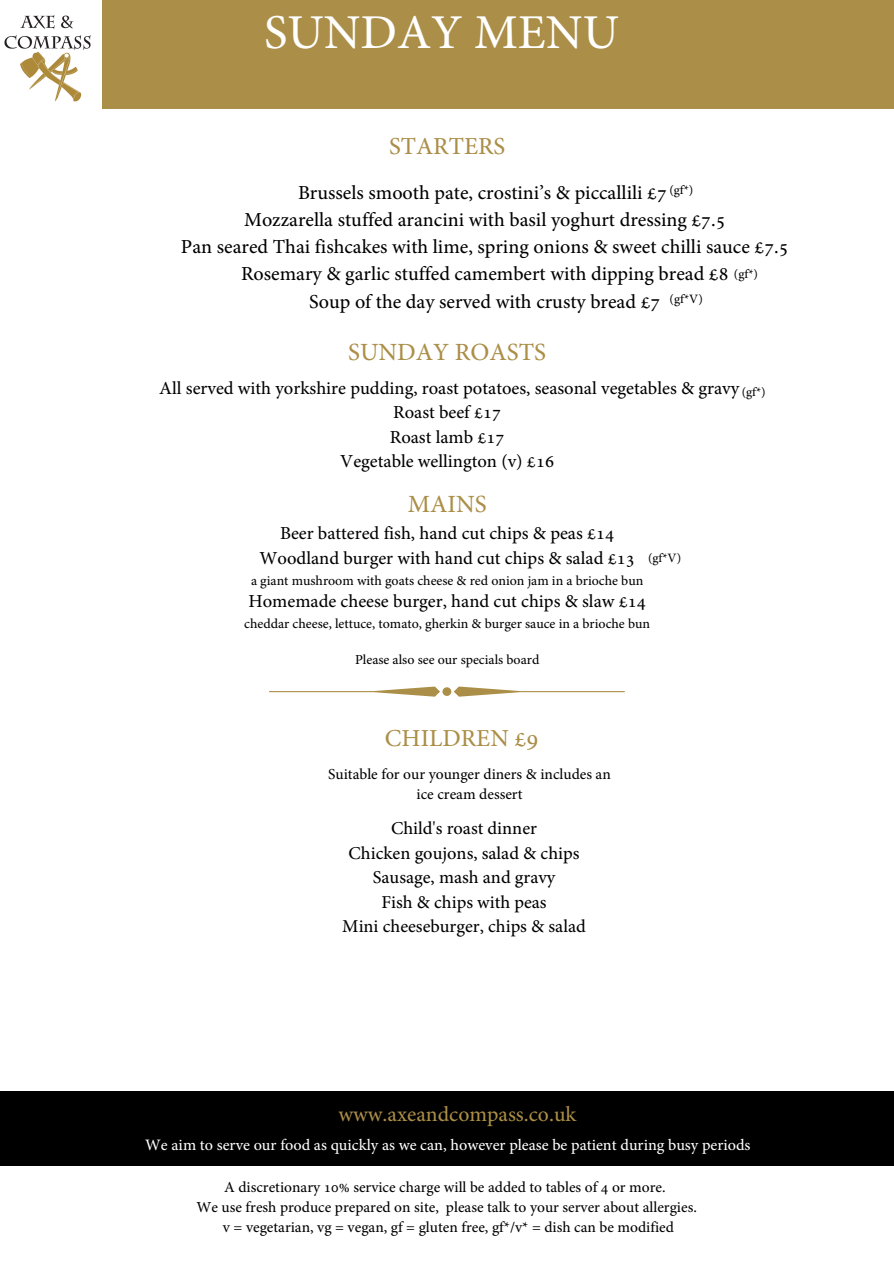
<style>
.page{position:relative;width:894px;height:1264px;background:#fff}
.page>*{position:absolute;margin:0;border:0;box-sizing:border-box;transform-origin:0 0}
.t1{font:48px "Adobe Hebrew";color:#fff}
.t2{font:47.85px "Adobe Hebrew";color:#fff}
.t3{font:24.3px "Adobe Hebrew";color:#ab8e47}
.t4{font:24px "Adobe Hebrew";color:#ab8e47}
.t5{font:21px "Adobe Hebrew";color:#ab8e47}
.t6{font:19.5px "Adobe Hebrew";color:#000}
.t7{font:18px "Adobe Hebrew";color:#000}
.t8{font:17.85px "Adobe Hebrew";color:#000}
.t9{font:15.75px "Adobe Hebrew";color:#fff}
.t10{font:15px "Adobe Hebrew";color:#000}
.t11{font:13.5px "Adobe Hebrew";color:#000}
.t12{font:12.6px "Adobe Hebrew";color:#000}
</style>
<div class="page">
<svg style="left:269px;top:686px;width:355px;height:10px"></svg>
<div style="left:0;top:0;width:893px;height:108px;background:#ab8e47"></div>
<img style="left:0;top:0;width:101px;height:108px">
<div style="left:0;top:1091px;width:893px;height:75px;background:#000"></div>
<p class="t2" style="left:264px;top:13px;width:356px">SUNDAY MENU</p>
<p class="t1" style="left:255px;top:24px;width:358px">SUNDAY MENU</p>
<p class="t4" style="left:389px;top:137px;width:118px">STARTERS</p>
<p class="t12" style="left:669px;top:184px;width:26px">(gf*)</p>
<p class="t6" style="left:298px;top:185px;width:370px">Brussels smooth pate, crostini’s &amp; piccallili £7</p>
<p class="t6" style="left:244px;top:212px;width:483px">Mozzarella stuffed arancini with basil yoghurt dressing £7.5</p>
<p class="t6" style="left:181px;top:239px;width:609px">Pan seared Thai fishcakes with lime, spring onions &amp; sweet chilli sauce £7.5</p>
<p class="t6" style="left:241px;top:266px;width:489px">Rosemary &amp; garlic stuffed camembert with dipping bread £8</p>
<p class="t6" style="left:309px;top:293px;width:352px">Soup of the day served with crusty bread £7</p>
<p class="t12" style="left:733px;top:268px;width:26px">(gf*)</p>
<p class="t12" style="left:669px;top:293px;width:35px">(gf*V)</p>
<p class="t3" style="left:348px;top:342px;width:199px">SUNDAY ROASTS</p>
<p class="t7" style="left:159px;top:380px;width:581px">All served with yorkshire pudding, roast potatoes, seasonal vegetables &amp; gravy</p>
<p class="t7" style="left:393px;top:405px;width:110px">Roast beef £17</p>
<p class="t7" style="left:389px;top:429px;width:116px">Roast lamb £17</p>
<p class="t7" style="left:340px;top:454px;width:215px">Vegetable wellington (v) £16</p>
<p class="t3" style="left:407px;top:494px;width:80px">MAINS</p>
<p class="t7" style="left:280px;top:526px;width:335px">Beer battered fish, hand cut chips &amp; peas £14</p>
<p class="t7" style="left:259px;top:550px;width:377px">Woodland burger with hand cut chips &amp; salad £13</p>
<p class="t11" style="left:251px;top:575px;width:394px">a giant mushroom with goats cheese &amp; red onion jam in a brioche bun</p>
<p class="t7" style="left:248px;top:593px;width:399px">Homemade cheese burger, hand cut chips &amp; slaw £14</p>
<p class="t11" style="left:244px;top:617px;width:407px">cheddar cheese, lettuce, tomato, gherkin &amp; burger sauce in a brioche bun</p>
<p class="t11" style="left:355px;top:654px;width:186px">Please also see our specials board</p>
<p class="t12" style="left:741px;top:387px;width:26px">(gf*)</p>
<p class="t12" style="left:647px;top:552px;width:35px">(gf*V)</p>
<p class="t4" style="left:385px;top:728px;width:155px">CHILDREN £9</p>
<p class="t10" style="left:328px;top:767px;width:284px">Suitable for our younger diners &amp; includes an</p>
<p class="t10" style="left:416px;top:788px;width:107px">ice cream dessert</p>
<p class="t8" style="left:391px;top:821px;width:147px">Child's roast dinner</p>
<p class="t8" style="left:348px;top:845px;width:232px">Chicken goujons, salad &amp; chips</p>
<p class="t8" style="left:372px;top:870px;width:184px">Sausage, mash and gravy</p>
<p class="t8" style="left:381px;top:894px;width:167px">Fish &amp; chips with peas</p>
<p class="t8" style="left:342px;top:919px;width:245px">Mini cheeseburger, chips &amp; salad</p>
<p class="t5" style="left:338px;top:1105px;width:239px">www.axeandcompass.co.uk</p>
<p class="t9" style="left:145px;top:1138px;width:606px">We aim to serve our food as quickly as we can, however please be patient during busy periods</p>
<p class="t10" style="left:224px;top:1180px;width:443px">A discretionary 10% service charge will be added to tables of 4 or more.</p>
<p class="t10" style="left:196px;top:1200px;width:502px">We use fresh produce prepared on site, please talk to your server about allergies.</p>
<p class="t10" style="left:223px;top:1221px;width:452px">v = vegetarian, vg = vegan, gf = gluten free, gf*/v* = dish can be modified</p>
</div>
